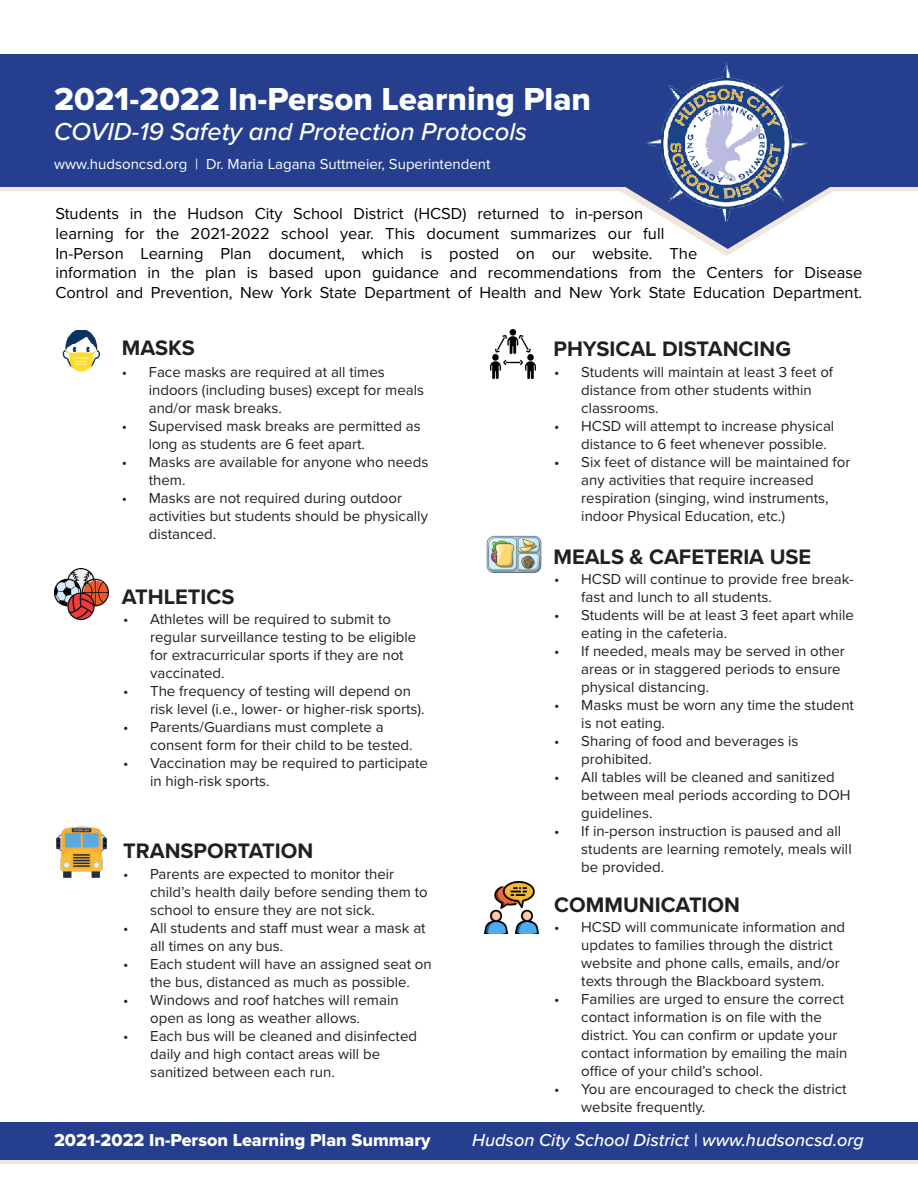
<style>
.page{position:relative;width:918px;height:1188px;background:#fff}
.page>*{position:absolute;margin:0;border:0;box-sizing:border-box;transform-origin:0 0}
.t1{font:33px "Proxima Nova Extrabld";color:#fff}
.t2{font:italic 500 25.5px "Proxima Nova";color:#fff}
.t3{font:700 21.75px "Proxima Nova";color:#231f20}
.t4{font:italic 500 18px "Proxima Nova";color:#fff}
.t5{font:18px "Proxima Nova Extrabld";color:#fff}
.t6{font:16.5px "Proxima Nova";color:#000}
.t7{font:15px/18px "Proxima Nova";color:#231f20}
.t8{font:15px "Proxima Nova";color:#fff}
</style>
<div class="page">
<div style="left:1px;top:68px;width:917px;height:123px;background:#f1e6de"></div>
<div style="left:1px;top:54px;width:917px;height:133px;background:#253f8e"></div>
<svg style="left:620px;top:187px;width:213px;height:69px"></svg>
<img style="left:645px;top:62px;width:163px;height:159px">
<img style="left:62px;top:330px;width:38px;height:42px">
<img style="left:491px;top:329px;width:45px;height:49px">
<img style="left:54px;top:569px;width:55px;height:51px">
<img style="left:484px;top:881px;width:55px;height:53px">
<img style="left:56px;top:826px;width:51px;height:51px">
<img style="left:487px;top:535px;width:54px;height:38px">
<div style="left:0;top:1126px;width:918px;height:38px;background:linear-gradient(to right,#f1e6de,#f1e6de)"></div>
<div style="left:0;top:1122px;width:918px;height:37px;background:#253f8e"></div>
<p class="t1" style="left:54px;top:74px;width:539px">2021-2022 In-Person Learning Plan</p>
<p class="t2" style="left:54px;top:113px;width:475px">COVID-19 Safety and Protection Protocols</p>
<p class="t8" style="left:54px;top:153px;width:438px">www.hudsoncsd.org | Dr. Maria Lagana Suttmeier, Superintendent</p>
<p class="t6" style="left:55px;top:201px;width:590px">Students in the Hudson City School District (HCSD) returned to in-person</p>
<p class="t6" style="left:55px;top:221px;width:611px">learning for the 2021-2022 school year. This document summarizes our full</p>
<p class="t6" style="left:55px;top:241px;width:643px">In-Person Learning Plan document, which is posted on our website. The</p>
<p class="t6" style="left:55px;top:261px;width:808px">information in the plan is based upon guidance and recommendations from the Centers for Disease</p>
<p class="t6" style="left:55px;top:280px;width:809px">Control and Prevention, New York State Department of Health and New York State Education Department.</p>
<p class="t3" style="left:122px;top:332px;width:75px">MASKS</p>
<p class="t3" style="left:554px;top:333px;width:239px">PHYSICAL DISTANCING</p>
<p class="t7" style="left:149px;top:362px;width:277px;text-indent:-27px">• Face masks are required at all times indoors (including buses) except for meals and/or mask breaks.</p>
<p class="t7" style="left:149px;top:416px;width:273px;text-indent:-27px">• Supervised mask breaks are permitted as long as students are 6 feet apart.</p>
<p class="t7" style="left:149px;top:452px;width:281px;text-indent:-27px">• Masks are available for anyone who needs them.</p>
<p class="t7" style="left:149px;top:488px;width:281px;text-indent:-27px">• Masks are not required during outdoor activities but students should be physically distanced.</p>
<p class="t7" style="left:581px;top:362px;width:253px;text-indent:-27px">• Students will maintain at least 3 feet of distance from other students within classrooms.</p>
<p class="t7" style="left:581px;top:416px;width:254px;text-indent:-27px">• HCSD will attempt to increase physical distance to 6 feet whenever possible.</p>
<p class="t7" style="left:581px;top:452px;width:271px;text-indent:-27px">• Six feet of distance will be maintained for any activities that require increased respiration (singing, wind instruments, indoor Physical Education, etc.)</p>
<p class="t3" style="left:122px;top:581px;width:114px">ATHLETICS</p>
<p class="t7" style="left:150px;top:609px;width:268px;text-indent:-27px">• Athletes will be required to submit to regular surveillance testing to be eligible for extracurricular sports if they are not vaccinated.</p>
<p class="t7" style="left:150px;top:681px;width:276px;text-indent:-27px">• The frequency of testing will depend on risk level (i.e., lower- or higher-risk sports).</p>
<p class="t7" style="left:150px;top:717px;width:264px;text-indent:-27px">• Parents/Guardians must complete a consent form for their child to be tested.</p>
<p class="t7" style="left:150px;top:753px;width:279px;text-indent:-27px">• Vaccination may be required to participate in high-risk sports.</p>
<p class="t3" style="left:123px;top:835px;width:192px">TRANSPORTATION</p>
<p class="t7" style="left:150px;top:864px;width:279px;text-indent:-27px">• Parents are expected to monitor their child’s health daily before sending them to school to ensure they are not sick.</p>
<p class="t7" style="left:150px;top:918px;width:277px;text-indent:-27px">• All students and staff must wear a mask at all times on any bus.</p>
<p class="t7" style="left:123px;top:954px;width:310px;text-align:center">• Each student will have an assigned seat on the bus, distanced as much as possible.</p>
<p class="t7" style="left:150px;top:990px;width:250px;text-indent:-27px">• Windows and roof hatches will remain open as long as weather allows.</p>
<p class="t7" style="left:150px;top:1026px;width:268px;text-indent:-27px">• Each bus will be cleaned and disinfected daily and high contact areas will be sanitized between each run.</p>
<p class="t3" style="left:554px;top:541px;width:259px">MEALS &amp; CAFETERIA USE</p>
<p class="t7" style="left:581px;top:569px;width:274px;text-indent:-27px">• HCSD will continue to provide free break&shy;fast and lunch to all students.</p>
<p class="t7" style="left:581px;top:605px;width:274px;text-indent:-27px">• Students will be at least 3 feet apart while eating in the cafeteria.</p>
<p class="t7" style="left:581px;top:641px;width:265px;text-indent:-27px">• If needed, meals may be served in other areas or in staggered periods to ensure physical distancing.</p>
<p class="t7" style="left:581px;top:695px;width:274px;text-indent:-27px">• Masks must be worn any time the student is not eating.</p>
<p class="t7" style="left:581px;top:731px;width:219px;text-indent:-27px">• Sharing of food and beverages is prohibited.</p>
<p class="t7" style="left:581px;top:767px;width:271px;text-indent:-27px">• All tables will be cleaned and sanitized between meal periods according to DOH guidelines.</p>
<p class="t7" style="left:581px;top:821px;width:272px;text-indent:-27px">• If in-person instruction is paused and all students are learning remotely, meals will be provided.</p>
<p class="t3" style="left:554px;top:888px;width:187px">COMMUNICATION</p>
<p class="t7" style="left:581px;top:917px;width:265px;text-indent:-27px">• HCSD will communicate information and updates to families through the district website and phone calls, emails, and/or texts through the Blackboard system.</p>
<p class="t7" style="left:581px;top:989px;width:268px;text-indent:-27px">• Families are urged to ensure the correct contact information is on file with the district. You can confirm or update your contact information by emailing the main office of your child’s school.</p>
<p class="t7" style="left:581px;top:1079px;width:267px;text-indent:-27px">• You are encouraged to check the district website frequently.</p>
<p class="t5" style="left:54px;top:1126px;width:378px">2021-2022 In-Person Learning Plan Summary</p>
<p class="t4" style="left:472px;top:1126px;width:393px">Hudson City School District | www.hudsoncsd.org</p>
</div>
